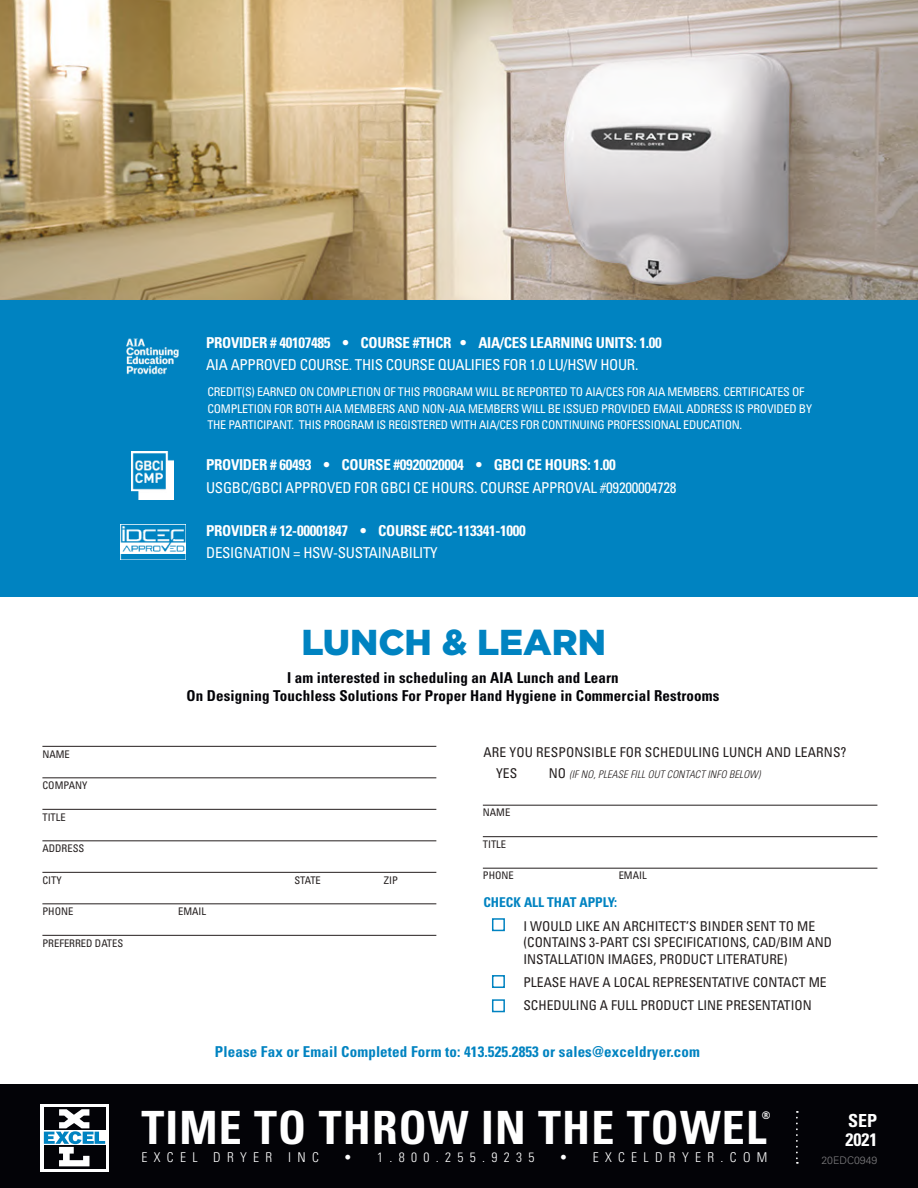
<style>
.page{position:relative;width:918px;height:1188px;background:#fff}
.page>*{position:absolute;margin:0;border:0;box-sizing:border-box;transform-origin:0 0}
.t1{font:700 condensed 45.9px "Univers";letter-spacing:.025em;color:#fff}
.t2{font:900 36px "Gotham";color:#0083c1}
.t3{font:700 condensed 18px "Univers";color:#fff}
.t4{font:700 condensed 15px "Univers";letter-spacing:-.02em;color:#fff}
.t5{font:condensed 15px "Univers";letter-spacing:-.02em;color:#fff}
.t6{font:700 condensed 15px/18px "Univers";letter-spacing:.01em;color:#030307;text-align:center}
.t7{font:700 condensed 15px "Univers";letter-spacing:.01em;color:#0083c1}
.t8{font:condensed 13.5px/16.5px "Univers";color:#241f1f}
.t9{font:300 condensed 13.5px "Univers";letter-spacing:.47em;color:#fff}
.t10{font:700 condensed 13.5px "Univers";color:#0083c1}
.t11{font:condensed 12px/16.5px "Univers";letter-spacing:-.02em;color:#fff}
.t12{font:condensed 10.5px "Univers";color:#241f1f}
.t13{font:italic 300 condensed 10.5px "Univers";letter-spacing:.01em;color:#241f1f}
.t14{font:300 10.5px "Univers";color:#7d7c7e}
.t15{font:700 condensed 10.5px "Univers";color:#fff}
.s1{font-weight:400;font-style:normal;font-size:13.5px}
</style>
<div class="page">
<img style="left:0;top:0;width:918px;height:300px">
<div style="left:0;top:300px;width:918px;height:297px;background:#0083c1"></div>
<hr style="left:42px;top:746px;width:394px;height:1px;background:#241f1f">
<hr style="left:42px;top:777px;width:394px;height:1px;background:#241f1f">
<hr style="left:42px;top:809px;width:394px;height:1px;background:#241f1f">
<hr style="left:42px;top:840px;width:394px;height:1px;background:#241f1f">
<hr style="left:42px;top:872px;width:394px;height:1px;background:#241f1f">
<hr style="left:42px;top:903px;width:394px;height:1px;background:#241f1f">
<hr style="left:42px;top:935px;width:394px;height:1px;background:#241f1f">
<hr style="left:483px;top:805px;width:394px;height:1px;background:#241f1f">
<hr style="left:483px;top:836px;width:394px;height:1px;background:#241f1f">
<hr style="left:483px;top:868px;width:394px;height:1px;background:#241f1f">
<div style="left:492px;top:918px;width:13px;height:13px;border:2px solid #0083c1"></div>
<div style="left:492px;top:975px;width:13px;height:13px;border:2px solid #0083c1"></div>
<div style="left:0;top:1084px;width:918px;height:104px;background:#030307"></div>
<svg style="left:40px;top:1104px;width:69px;height:68px"></svg>
<svg style="left:44px;top:1166px;width:61px;height:2px"></svg>
<div style="left:44px;top:1107px;width:61px;height:23px;background:#030307"></div>
<svg style="left:44px;top:1109px;width:61px;height:57px"></svg>
<svg style="left:796px;top:1111px;width:2px;height:53px"></svg>
<div style="left:492px;top:999px;width:13px;height:13px;border:2px solid #0083c1"></div>
<img style="left:121px;top:525px;width:65px;height:35px">
<img style="left:126px;top:338px;width:53px;height:37px">
<img style="left:132px;top:452px;width:41px;height:47px">
<p class="t4" style="left:206px;top:333px;width:457px">PROVIDER # 40107485 • COURSE #THCR • AIA/CES LEARNING UNITS: 1.00</p>
<p class="t5" style="left:206px;top:355px;width:434px">AIA APPROVED COURSE. THIS COURSE QUALIFIES FOR 1.0 LU/HSW HOUR.</p>
<p class="t11" style="left:207px;top:384px;width:606px">CREDIT(S) EARNED ON COMPLETION OF THIS PROGRAM WILL BE REPORTED TO AIA/CES FOR AIA MEMBERS. CERTIFICATES OF<br>COMPLETION FOR BOTH AIA MEMBERS AND NON-AIA MEMBERS WILL BE ISSUED PROVIDED EMAIL ADDRESS IS PROVIDED BY<br>THE PARTICIPANT. THIS PROGRAM IS REGISTERED WITH AIA/CES FOR CONTINUING PROFESSIONAL EDUCATION.</p>
<p class="t4" style="left:206px;top:456px;width:411px">PROVIDER # 60493 • COURSE #0920020004 • GBCI CE HOURS: 1.00</p>
<p class="t5" style="left:206px;top:478px;width:472px">USGBC/GBCI APPROVED FOR GBCI CE HOURS. COURSE APPROVAL #09200004728</p>
<p class="t4" style="left:206px;top:521px;width:321px">PROVIDER # 12-00001847 • COURSE #CC-113341-1000</p>
<p class="t5" style="left:206px;top:543px;width:233px">DESIGNATION = HSW-SUSTAINABILITY</p>
<h2 class="t2" style="left:301px;top:621px;width:306px">LUNCH &amp; LEARN</h2>
<p class="t6" style="left:186px;top:668px;width:535px">I am interested in scheduling an AIA Lunch and Learn<br>On Designing Touchless Solutions For Proper Hand Hygiene in Commercial Restrooms</p>
<p class="t12" style="left:42px;top:747px;width:29px">NAME</p>
<p class="t12" style="left:42px;top:779px;width:46px">COMPANY</p>
<p class="t12" style="left:42px;top:810px;width:25px">TITLE</p>
<p class="t12" style="left:42px;top:842px;width:44px">ADDRESS</p>
<p class="t12" style="left:42px;top:873px;width:21px">CITY</p>
<p class="t12" style="left:294px;top:873px;width:28px">STATE</p>
<p class="t12" style="left:384px;top:873px;width:16px">ZIP</p>
<p class="t12" style="left:42px;top:905px;width:32px">PHONE</p>
<p class="t12" style="left:178px;top:905px;width:29px">EMAIL</p>
<p class="t12" style="left:42px;top:936px;width:82px">PREFERRED DATES</p>
<p class="t8" style="left:496px;top:741px;width:352px;line-height:21px;text-indent:-13px">ARE YOU RESPONSIBLE FOR SCHEDULING LUNCH AND LEARNS?<br>YES</p>
<p class="t13" style="left:549px;top:768px;width:213px"><span class="s1">NO</span> (IF NO, PLEASE FILL OUT CONTACT INFO BELOW)</p>
<p class="t12" style="left:483px;top:806px;width:29px">NAME</p>
<p class="t12" style="left:483px;top:837px;width:25px">TITLE</p>
<p class="t12" style="left:483px;top:869px;width:32px">PHONE</p>
<p class="t12" style="left:619px;top:869px;width:29px">EMAIL</p>
<p class="t10" style="left:483px;top:894px;width:135px">CHECK ALL THAT APPLY:</p>
<p class="t8" style="left:523px;top:917px;width:310px">I WOULD LIKE AN ARCHITECT’S BINDER SENT TO ME (CONTAINS 3-PART CSI SPECIFICATIONS, CAD/BIM AND<br>INSTALLATION IMAGES, PRODUCT LITERATURE)</p>
<p class="t8" style="left:523px;top:970px;width:305px;line-height:23.2px">PLEASE HAVE A LOCAL REPRESENTATIVE CONTACT ME<br>SCHEDULING A FULL PRODUCT LINE PRESENTATION</p>
<p class="t7" style="left:215px;top:1043px;width:487px">Please Fax or Email Completed Form to: 413.525.2853 or sales@exceldryer.com</p>
<h1 class="t1" style="left:141px;top:1100px;width:626px">TIME TO THROW IN THE TOWEL</h1>
<p class="t15" style="left:762px;top:1109px;width:10px">®</p>
<p class="t9" style="left:141px;top:1149px;width:179px">EXCEL DRYER INC</p>
<p class="t9" style="left:344px;top:1149px;width:192px">• 1.800.255.9235</p>
<p class="t9" style="left:559px;top:1149px;width:209px">• EXCELDRYER.COM</p>
<h3 class="t3" style="left:848px;top:1110px;width:31px">SEP</h3>
<p class="t14" style="left:821px;top:1154px;width:58px">20EDC0949</p>
<h3 class="t3" style="left:846px;top:1129px;width:33px">2021</h3>
</div>
